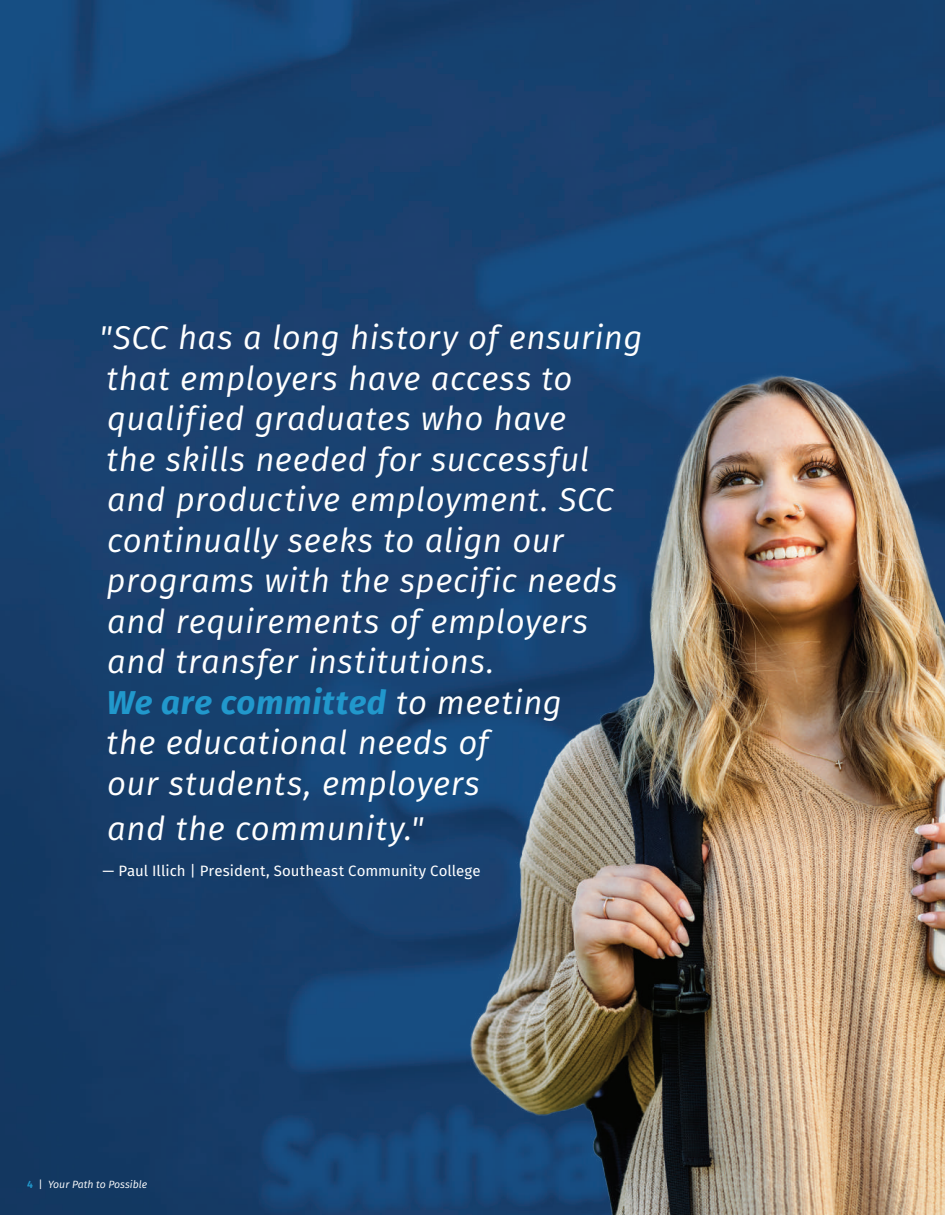
<style>
.page{position:relative;width:945px;height:1215px;background:#fff}
.page>*{position:absolute;margin:0;border:0;box-sizing:border-box;transform-origin:0 0}
.t1{font:italic 33px/40.5px "Fira Sans";letter-spacing:.015em;color:#fff}
.t2{font:15px "Fira Sans";letter-spacing:.005em;color:#fff}
.t3{font:italic 10.5px "Fira Sans";color:#fff}
.s1{font-weight:700;color:#2198cc}
.s2{font-weight:600;font-style:normal;color:#2198cc}
.s3{font-style:normal}
</style>
<div class="page">
<img style="left:0;top:0;width:945px;height:1215px">
<img style="left:454px;top:339px;width:491px;height:876px">
<p class="t1" style="left:99px;top:317px;width:545px">"SCC has a long history of ensuring that employers have access to qualified graduates who have<br>the skills needed for successful and productive employment. SCC continually seeks to align our programs with the specific needs and requirements of employers and transfer institutions.<br><span class="s1">We are committed</span> to meeting<br>the educational needs of<br>our students, employers</p>
<p class="t1" style="left:107px;top:807px;width:318px">and the community."</p>
<p class="t2" style="left:103px;top:859px;width:380px">— Paul Illich | President, Southeast Community College</p>
<p class="t3" style="left:27px;top:1177px;width:122px"><span class="s2">4</span> <span class="s3">|</span> Your Path to Possible</p>
</div>
